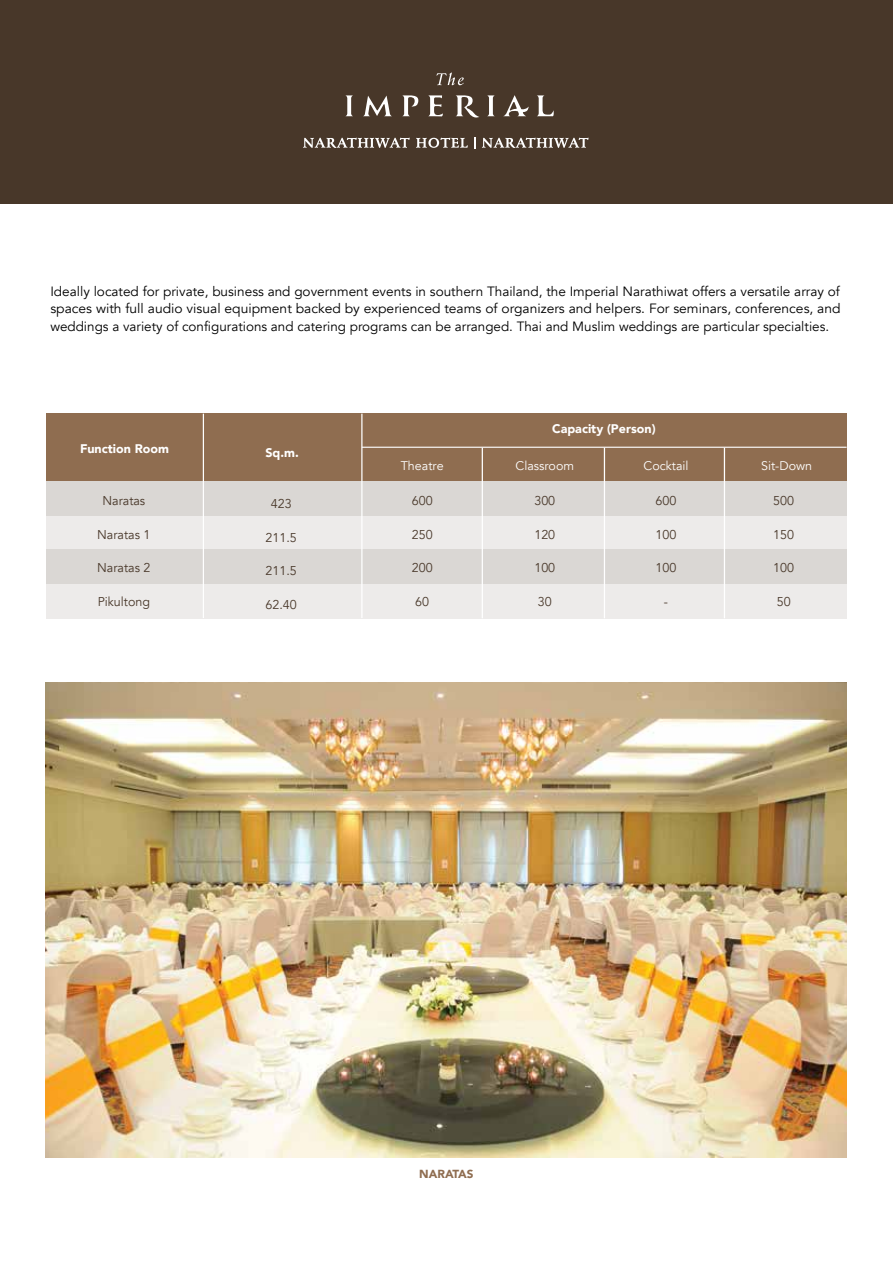
<style>
.page{position:relative;width:893px;height:1263px;background:#fff}
.page>*{position:absolute;margin:0;border:0;box-sizing:border-box;transform-origin:0 0}
.t1{font:13.5px/18px "Avenir";color:#010101;text-align:justify}
.t2{font:12.75px "Avenir";color:#483729}
.t3{font:900 12.45px "Avenir";color:#fff}
.t4{font:12.45px "Avenir";color:#fff}
.t5{font:900 11.7px "Avenir";color:#8f6d50}
</style>
<div class="page">
<div style="left:0;top:0;width:893px;height:204px;background:#483729"></div>
<img style="left:45px;top:683px;width:801px;height:474px">
<svg style="left:474px;top:137px;width:2px;height:11px"></svg>
<svg style="left:482px;top:138px;width:107px;height:10px"></svg>
<svg style="left:345px;top:95px;width:209px;height:23px"></svg>
<svg style="left:436px;top:73px;width:28px;height:12px"></svg>
<svg style="left:416px;top:138px;width:52px;height:10px"></svg>
<svg style="left:303px;top:138px;width:107px;height:10px"></svg>
<div style="left:46px;top:413px;width:801px;height:69px;background:#8f6d50"></div>
<div style="left:46px;top:516px;width:801px;height:34px;background:#edebea"></div>
<div style="left:46px;top:584px;width:801px;height:34px;background:#edebea"></div>
<div style="left:46px;top:482px;width:801px;height:34px;background:#dad7d4"></div>
<div style="left:46px;top:550px;width:801px;height:34px;background:#dad7d4"></div>
<hr style="left:604px;top:448px;width:1px;height:170px;background:#fff">
<hr style="left:482px;top:448px;width:1px;height:170px;background:#fff">
<hr style="left:362px;top:447px;width:485px;height:1px;background:#fff">
<hr style="left:724px;top:448px;width:1px;height:170px;background:#fff">
<hr style="left:361px;top:414px;width:1px;height:204px;background:#fff">
<hr style="left:203px;top:414px;width:1px;height:204px;background:#fff">
<p class="t1" style="left:50px;top:282px;width:792px">Ideally located for private, business and government events in southern Thailand, the Imperial Narathiwat offers a versatile array of spaces with full audio visual equipment backed by experienced teams of organizers and helpers. For seminars, conferences, and weddings a variety of configurations and catering programs can be arranged. Thai and Muslim weddings are particular specialties.</p>
<p class="t3" style="left:80px;top:438px;width:90px">Function Room</p>
<p class="t2" style="left:102px;top:493px;width:44px">Naratas</p>
<p class="t2" style="left:97px;top:527px;width:55px">Naratas 1</p>
<p class="t2" style="left:97px;top:560px;width:55px">Naratas 2</p>
<p class="t2" style="left:98px;top:594px;width:54px">Pikultong</p>
<p class="t3" style="left:265px;top:442px;width:35px">Sq.m.</p>
<p class="t2" style="left:271px;top:496px;width:22px">423</p>
<p class="t2" style="left:266px;top:530px;width:33px">211.5</p>
<p class="t2" style="left:266px;top:563px;width:33px">211.5</p>
<p class="t2" style="left:266px;top:596px;width:33px">62.40</p>
<p class="t3" style="left:552px;top:418px;width:105px">Capacity (Person)</p>
<p class="t4" style="left:401px;top:458px;width:44px">Theatre</p>
<p class="t4" style="left:644px;top:458px;width:46px">Cocktail</p>
<p class="t4" style="left:761px;top:458px;width:52px">Sit-Down</p>
<p class="t4" style="left:515px;top:458px;width:60px">Classroom</p>
<p class="t2" style="left:412px;top:493px;width:22px">600</p>
<p class="t2" style="left:412px;top:527px;width:22px">250</p>
<p class="t2" style="left:412px;top:560px;width:22px">200</p>
<p class="t2" style="left:415px;top:594px;width:15px">60</p>
<p class="t2" style="left:534px;top:493px;width:22px">300</p>
<p class="t2" style="left:534px;top:527px;width:22px">120</p>
<p class="t2" style="left:534px;top:560px;width:22px">100</p>
<p class="t2" style="left:538px;top:594px;width:15px">30</p>
<p class="t2" style="left:656px;top:493px;width:22px">600</p>
<p class="t2" style="left:656px;top:527px;width:22px">100</p>
<p class="t2" style="left:656px;top:560px;width:22px">100</p>
<p class="t2" style="left:664px;top:594px;width:6px">-</p>
<p class="t2" style="left:773px;top:493px;width:22px">500</p>
<p class="t2" style="left:773px;top:527px;width:22px">150</p>
<p class="t2" style="left:773px;top:560px;width:22px">100</p>
<p class="t2" style="left:777px;top:594px;width:15px">50</p>
<p class="t5" style="left:419px;top:1163px;width:56px">NARATAS</p>
</div>
